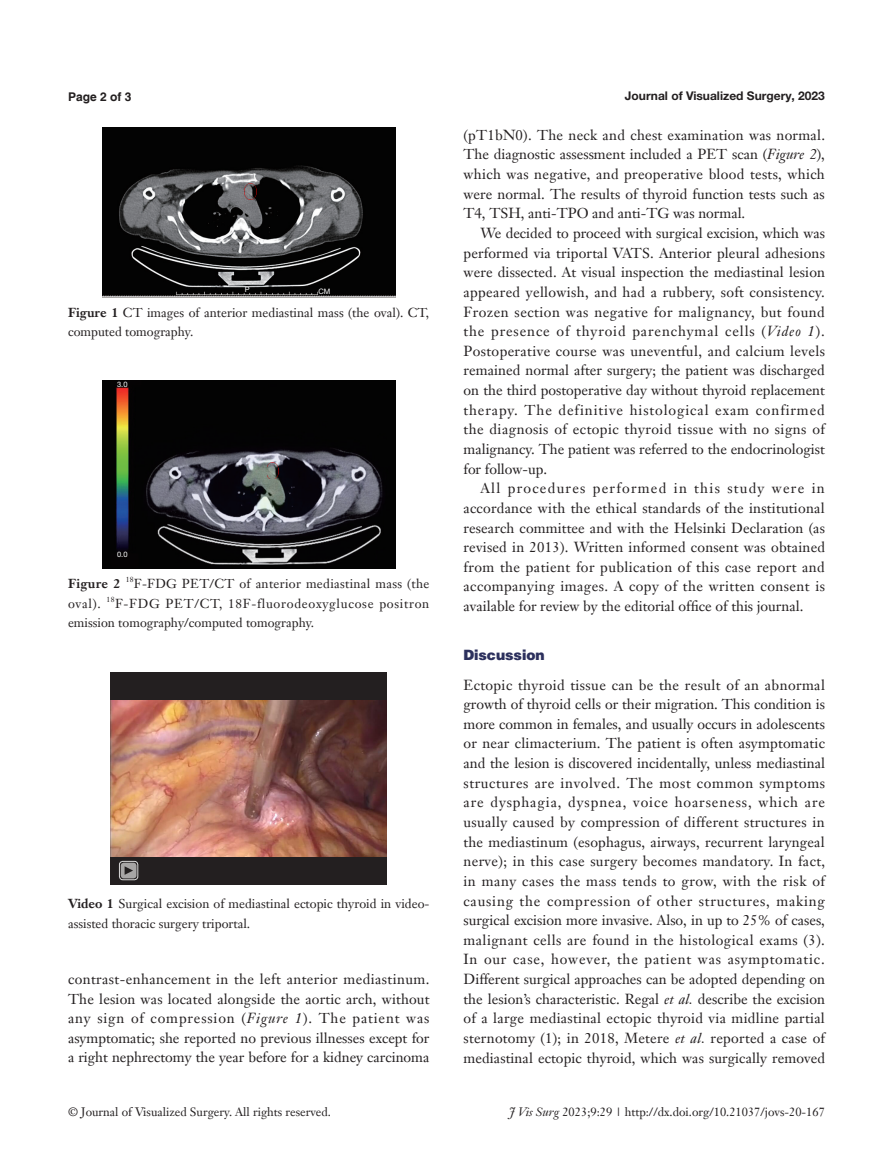
<style>
.page{position:relative;width:893px;height:1170px;background:#fff}
.page>*{position:absolute;margin:0;border:0;box-sizing:border-box;transform-origin:0 0}
.t1{font:14.25px/19.6px "Janson Text LT";color:#231f20;text-align:justify}
.t2{font:900 14.25px "Helvetica";color:#2c305d}
.t3{font:12.75px/19.5px "Janson Text LT";color:#231f20}
.t4{font:12.75px "Janson Text LT";letter-spacing:.025em;color:#231f20}
.t5{font:700 12.75px "Janson Text LT";letter-spacing:.025em;color:#231f20}
.t6{font:12px "Janson Text LT";color:#231f20}
.t7{font:700 12px "Helvetica Neue LT Pro";color:#231f20}
.t8{font:700 12px "Helvetica";color:#231f20}
.t9{font:7.5px "Helvetica Neue LT Pro";color:#fff}
.t10{font:7.5px "Janson Text LT";color:#231f20}
.s1{font-weight:700}
.s2{font-style:italic}
</style>
<div class="page">
<img style="left:102px;top:128px;width:293px;height:169px">
<img style="left:244px;top:183px;width:12px;height:16px">
<img style="left:102px;top:380px;width:293px;height:188px">
<img style="left:267px;top:462px;width:12px;height:17px">
<div style="left:111px;top:671px;width:276px;height:213px;background:#231f20"></div>
<img style="left:111px;top:700px;width:276px;height:156px">
<div style="left:119px;top:860px;width:19px;height:20px;border:1px solid #fff;border-radius:3px"></div>
<svg style="left:121px;top:862px;width:15px;height:16px"></svg>
<svg style="left:125px;top:866px;width:8px;height:8px"></svg>
<p class="t8" style="left:68px;top:89px;width:65px">Page 2 of 3</p>
<p class="t7" style="left:625px;top:88px;width:202px">Journal of Visualized Surgery, 2023</p>
<p class="t9" style="left:245px;top:285px;width:6px">P</p>
<p class="t9" style="left:318px;top:286px;width:13px">CM</p>
<p class="t3" style="left:68px;top:302px;width:363px"><span class="s1">Figure 1</span> CT images of anterior mediastinal mass (the oval). CT, computed tomography.</p>
<p class="t9" style="left:117px;top:379px;width:12px">3.0</p>
<p class="t9" style="left:117px;top:550px;width:12px">0.0</p>
<p class="t5" style="left:68px;top:575px;width:54px">Figure 2</p>
<p class="t10" style="left:126px;top:574px;width:9px">18</p>
<p class="t4" style="left:134px;top:575px;width:297px">F-FDG PET/CT of anterior mediastinal mass (the</p>
<p class="t3" style="left:68px;top:593px;width:34px">oval).</p>
<p class="t10" style="left:107px;top:594px;width:10px">18</p>
<p class="t3" style="left:68px;top:593px;width:363px;text-indent:47px">F-FDG PET/CT, 18F-fluorodeoxyglucose positron emission tomography/computed tomography.</p>
<p class="t3" style="left:68px;top:893px;width:363px"><span class="s1">Video 1</span> Surgical excision of mediastinal ectopic thyroid in video&shy;assisted thoracic surgery triportal.</p>
<p class="t1" style="left:68px;top:969px;width:363px">contrast-enhancement in the left anterior mediastinum.<br>The lesion was located alongside the aortic arch, without any sign of compression (<span class="s2">Figure 1</span>). The patient was asymptomatic; she reported no previous illnesses except for a right nephrectomy the year before for a kidney carcinoma</p>
<p class="t1" style="left:463px;top:125px;width:363px">(pT1bN0). The neck and chest examination was normal.<br>The diagnostic assessment included a PET scan (<span class="s2">Figure 2</span>), which was negative, and preoperative blood tests, which were normal. The results of thyroid function tests such as T4, TSH, anti-TPO and anti-TG was normal.</p>
<p class="t1" style="left:463px;top:223px;width:363px;text-indent:17px">We decided to proceed with surgical excision, which was performed via triportal VATS. Anterior pleural adhesions were dissected. At visual inspection the mediastinal lesion appeared yellowish, and had a rubbery, soft consistency.<br>Frozen section was negative for malignancy, but found the presence of thyroid parenchymal cells (<span class="s2">Video 1</span>).<br>Postoperative course was uneventful, and calcium levels remained normal after surgery; the patient was discharged on the third postoperative day without thyroid replacement therapy. The definitive histological exam confirmed the diagnosis of ectopic thyroid tissue with no signs of malignancy. The patient was referred to the endocrinologist for follow-up.</p>
<p class="t1" style="left:463px;top:478px;width:363px;text-indent:17px">All procedures performed in this study were in accordance with the ethical standards of the institutional research committee and with the Helsinki Declaration (as revised in 2013). Written informed consent was obtained from the patient for publication of this case report and accompanying images. A copy of the written consent is available for review by the editorial office of this journal.</p>
<p class="t2" style="left:463px;top:645px;width:83px">Discussion</p>
<p class="t1" style="left:463px;top:674px;width:363px">Ectopic thyroid tissue can be the result of an abnormal growth of thyroid cells or their migration. This condition is more common in females, and usually occurs in adolescents or near climacterium. The patient is often asymptomatic and the lesion is discovered incidentally, unless mediastinal structures are involved. The most common symptoms are dysphagia, dyspnea, voice hoarseness, which are usually caused by compression of different structures in the mediastinum (esophagus, airways, recurrent laryngeal nerve); in this case surgery becomes mandatory. In fact, in many cases the mass tends to grow, with the risk of causing the compression of other structures, making surgical excision more invasive. Also, in up to 25% of cases, malignant cells are found in the histological exams (3).<br>In our case, however, the patient was asymptomatic.<br>Different surgical approaches can be adopted depending on the lesion’s characteristic. Regal <span class="s2">et al.</span> describe the excision of a large mediastinal ectopic thyroid via midline partial sternotomy (1); in 2018, Metere <span class="s2">et al.</span> reported a case of mediastinal ectopic thyroid, which was surgically removed</p>
<p class="t6" style="left:68px;top:1104px;width:264px">© Journal of Visualized Surgery. All rights reserved.</p>
<p class="t6" style="left:509px;top:1104px;width:317px"><span class="s2">J Vis Surg</span> 2023;9:29 | http://dx.doi.org/10.21037/jovs-20-167</p>
</div>
